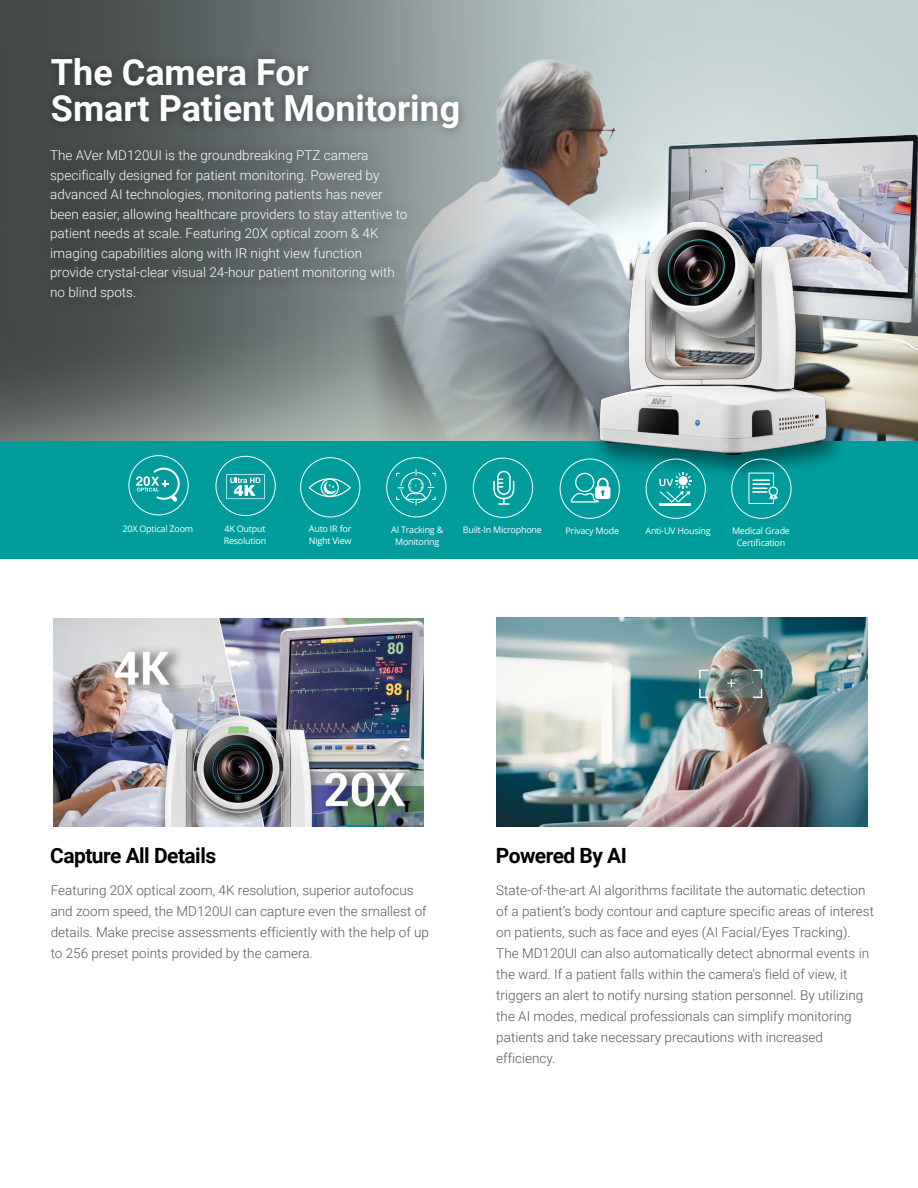
<style>
.page{position:relative;width:918px;height:1188px;background:#fff}
.page>*{position:absolute;margin:0;border:0;box-sizing:border-box;transform-origin:0 0}
.t1{font:700 36px/36px "Roboto";color:#fff}
.t2{font:700 21px "Roboto";letter-spacing:-.025em;color:#000}
.t3{font:300 13.5px/21px "Roboto";color:#58595b}
.t4{font:300 13.5px/19.5px "Roboto";color:#fff}
.t5{font:9px/12px "Open Sans";letter-spacing:-.025em;color:#fff;text-align:center}
</style>
<div class="page">
<img style="left:0;top:0;width:434px;height:441px">
<div style="left:0;top:441px;width:918px;height:118px;background:#009c9c"></div>
<img style="left:29px;top:127px;width:405px;height:270px">
<img style="left:37px;top:42px;width:397px;height:114px">
<img style="left:434px;top:0;width:484px;height:505px">
<img style="left:582px;top:209px;width:272px;height:279px">
<img style="left:599px;top:198px;width:228px;height:277px">
<div style="left:129px;top:455px;width:60px;height:60px;border:1px solid #fff;border-radius:50%"></div>
<div style="left:386px;top:457px;width:60px;height:60px;border:1px solid #fff;border-radius:50%"></div>
<div style="left:731px;top:459px;width:60px;height:60px;border:1px solid #fff;border-radius:50%"></div>
<div style="left:473px;top:458px;width:60px;height:60px;border:1px solid #fff;border-radius:50%"></div>
<div style="left:300px;top:457px;width:60px;height:60px;border:1px solid #fff;border-radius:50%"></div>
<svg style="left:309px;top:478px;width:42px;height:19px"></svg>
<svg style="left:748px;top:473px;width:30px;height:31px"></svg>
<div style="left:216px;top:456px;width:60px;height:60px;border:1px solid #fff;border-radius:50%"></div>
<svg style="left:226px;top:474px;width:39px;height:25px"></svg>
<svg style="left:136px;top:468px;width:44px;height:34px"></svg>
<svg style="left:396px;top:469px;width:40px;height:36px"></svg>
<div style="left:560px;top:459px;width:60px;height:60px;border:1px solid #fff;border-radius:50%"></div>
<div style="left:646px;top:459px;width:60px;height:60px;border:1px solid #fff;border-radius:50%"></div>
<svg style="left:493px;top:471px;width:22px;height:34px"></svg>
<hr style="left:660px;top:503px;width:31px;height:2px;background:#fff">
<svg style="left:659px;top:472px;width:33px;height:31px"></svg>
<svg style="left:571px;top:473px;width:39px;height:30px"></svg>
<img style="left:53px;top:618px;width:371px;height:209px">
<img style="left:497px;top:618px;width:371px;height:208px">
<h1 class="t1" style="left:51px;top:53px;width:411px">The Camera For<br>Smart Patient Monitoring</h1>
<p class="t4" style="left:50px;top:145px;width:359px">The AVer MD120UI is the groundbreaking PTZ camera specifically designed for patient monitoring. Powered by advanced AI technologies, monitoring patients has never been easier, allowing healthcare providers to stay attentive to patient needs at scale. Featuring 20X optical zoom &amp; 4K imaging capabilities along with IR night view function provide crystal-clear visual 24-hour patient monitoring with no blind spots.</p>
<p class="t5" style="left:123px;top:522px;width:72px">20X Optical Zoom</p>
<p class="t5" style="left:391px;top:523px;width:54px">AI Tracking &amp;<br>Monitoring</p>
<p class="t5" style="left:732px;top:524px;width:59px">Medical Grade<br>Certification</p>
<p class="t5" style="left:309px;top:523px;width:44px">Auto IR for</p>
<p class="t5" style="left:463px;top:523px;width:81px">Built-In Microphone</p>
<p class="t5" style="left:309px;top:535px;width:44px">Night View</p>
<p class="t5" style="left:224px;top:523px;width:44px;text-align:left">4K Output<br>Resolution</p>
<p class="t5" style="left:565px;top:525px;width:55px">Privacy Mode</p>
<p class="t5" style="left:646px;top:525px;width:67px">Anti-UV Housing</p>
<h2 class="t2" style="left:50px;top:841px;width:168px">Capture All Details</h2>
<p class="t3" style="left:51px;top:880px;width:380px">Featuring 20X optical zoom, 4K resolution, superior autofocus and zoom speed, the MD120UI can capture even the smallest of details. Make precise assessments efficiently with the help of up to 256 preset points provided by the camera.</p>
<h2 class="t2" style="left:496px;top:841px;width:133px">Powered By AI</h2>
<p class="t3" style="left:496px;top:880px;width:379px">State-of-the-art AI algorithms facilitate the automatic detection of a patient’s body contour and capture specific areas of interest on patients, such as face and eyes (AI Facial/Eyes Tracking).<br>The MD120UI can also automatically detect abnormal events in the ward. If a patient falls within the camera's field of view, it triggers an alert to notify nursing station personnel. By utilizing the AI modes, medical professionals can simplify monitoring patients and take necessary precautions with increased efficiency.</p>
</div>
